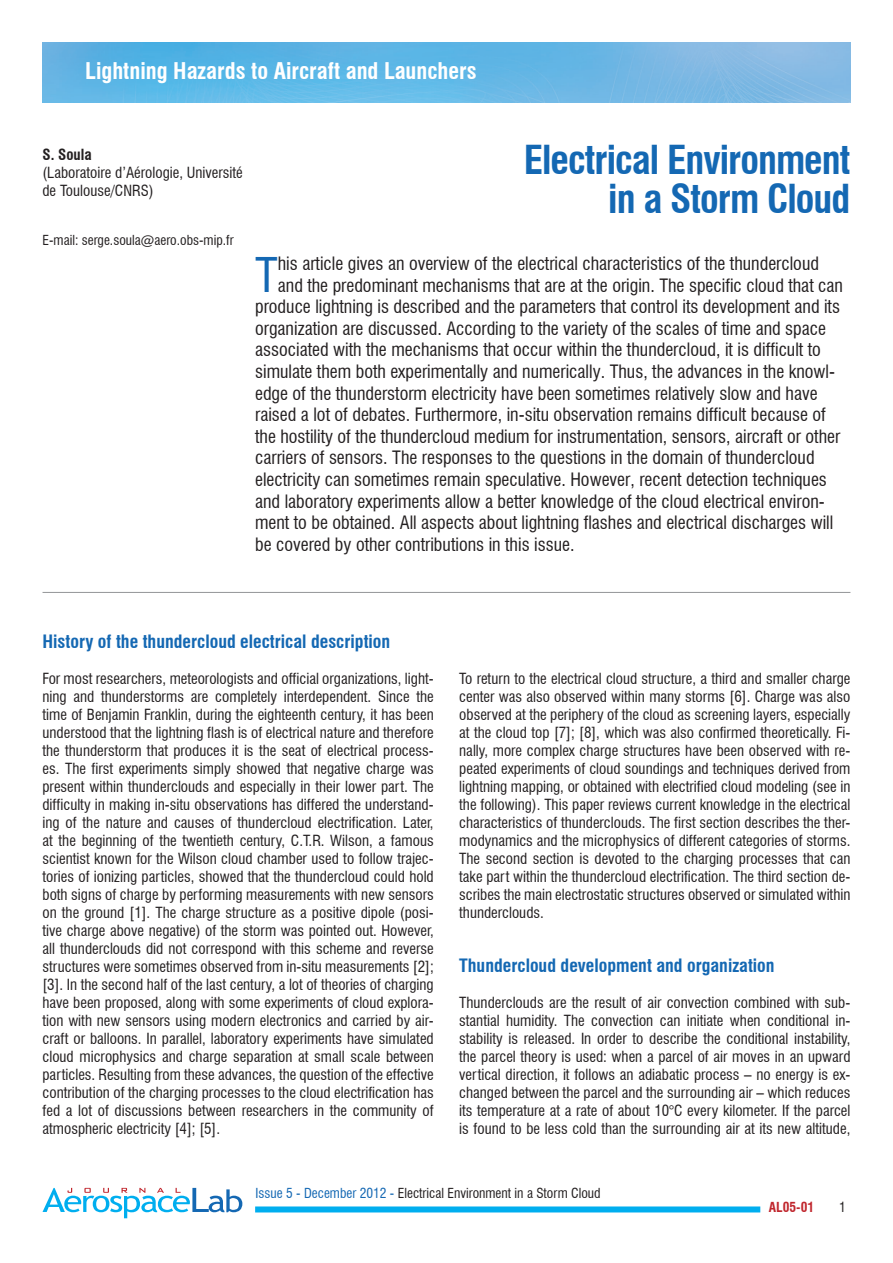
<style>
.page{position:relative;width:893px;height:1263px;background:#fff}
.page>*{position:absolute;margin:0;border:0;box-sizing:border-box;transform-origin:0 0}
.t1{font:condensed 46.8px "Swiss 721 BT";color:#1468b3}
.t2{font:700 condensed 39px/39px "Swiss 721 BT";letter-spacing:-.025em;color:#1468b3;text-align:right}
.t3{font:700 condensed 22.5px "Swiss 721 BT";color:#fff}
.t4{font:condensed 18px "Swiss 721 BT";color:#231f20}
.t5{font:700 condensed 18px "Swiss 721 BT";color:#1468b3}
.t6{font:condensed 15px/18px "Swiss 721 BT";color:#231f20;text-align:justify}
.t7{font:700 condensed 15px "Swiss 721 BT";color:#231f20}
.t8{font:condensed 13.5px "Swiss 721 BT";color:#231f20}
.t9{font:700 condensed 13.5px "Swiss 721 BT";color:#c0262d}
.s1{color:#1468b3}
</style>
<div class="page">
<div style="left:255px;top:1206px;width:505px;height:6px;background:#00aeef"></div>
<svg style="left:43px;top:1188px;width:199px;height:30px"></svg>
<img style="left:43px;top:43px;width:807px;height:59px">
<hr style="left:43px;top:592px;width:807px;height:1px;background:#939598">
<h3 class="t3" style="left:85px;top:57px;width:393px">Lightning Hazards to Aircraft and Launchers</h3>
<p class="t7" style="left:43px;top:146px;width:51px">S. Soula</p>
<p class="t6" style="left:43px;top:164px;width:202px">(Laboratoire d’Aérologie, Université de Toulouse/CNRS)</p>
<p class="t8" style="left:43px;top:232px;width:193px">E-mail: serge.soula@aero.obs-mip.fr</p>
<h2 class="t2" style="left:524px;top:141px;width:328px">Electrical Environment in a Storm Cloud</h2>
<h1 class="t1" style="left:255px;top:247px;width:24px">T</h1>
<p class="t4" style="left:278px;top:253px;width:543px">his article gives an overview of the electrical characteristics of the thundercloud</p>
<p class="t4" style="left:278px;top:274px;width:567px">and the predominant mechanisms that are at the origin. The specific cloud that can</p>
<p class="t4" style="left:255px;top:296px;width:586px">produce lightning is described and the parameters that control its development and its</p>
<p class="t4" style="left:255px;top:317px;width:572px">organization are discussed. According to the variety of the scales of time and space</p>
<p class="t4" style="left:255px;top:339px;width:567px">associated with the mechanisms that occur within the thundercloud, it is difficult to</p>
<p class="t4" style="left:255px;top:361px;width:581px">simulate them both experimentally and numerically. Thus, the advances in the knowl-</p>
<p class="t4" style="left:255px;top:382px;width:564px">edge of the thunderstorm electricity have been sometimes relatively slow and have</p>
<p class="t4" style="left:255px;top:404px;width:572px">raised a lot of debates. Furthermore, in-situ observation remains difficult because of</p>
<p class="t4" style="left:255px;top:425px;width:587px">the hostility of the thundercloud medium for instrumentation, sensors, aircraft or other</p>
<p class="t4" style="left:255px;top:447px;width:561px">carriers of sensors. The responses to the questions in the domain of thundercloud</p>
<p class="t4" style="left:255px;top:469px;width:573px">electricity can sometimes remain speculative. However, recent detection techniques</p>
<p class="t4" style="left:255px;top:490px;width:571px">and laboratory experiments allow a better knowledge of the cloud electrical environ-</p>
<p class="t4" style="left:255px;top:512px;width:580px">ment to be obtained. All aspects about lightning flashes and electrical discharges will</p>
<p class="t4" style="left:255px;top:533px;width:321px">be covered by other contributions in this issue.</p>
<p class="t5" style="left:43px;top:631px;width:349px">History of the thundercloud electrical description</p>
<p class="t6" style="left:43px;top:670px;width:393px">For most researchers, meteorologists and official organizations, light&shy;ning and thunderstorms are completely interdependent. Since the time of Benjamin Franklin, during the eighteenth century, it has been understood that the lightning flash is of electrical nature and therefore the thunderstorm that produces it is the seat of electrical process&shy;es. The first experiments simply showed that negative charge was present within thunderclouds and especially in their lower part. The difficulty in making in-situ observations has differed the understand&shy;ing of the nature and causes of thundercloud electrification. Later, at the beginning of the twentieth century, C.T.R. Wilson, a famous scientist known for the Wilson cloud chamber used to follow trajec&shy;tories of ionizing particles, showed that the thundercloud could hold both signs of charge by performing measurements with new sensors on the ground [1]. The charge structure as a positive dipole (posi&shy;tive charge above negative) of the storm was pointed out. However, all thunderclouds did not correspond with this scheme and reverse structures were sometimes observed from in-situ measurements [2]; [3]. In the second half of the last century, a lot of theories of charging have been proposed, along with some experiments of cloud explora&shy;tion with new sensors using modern electronics and carried by air&shy;craft or balloons. In parallel, laboratory experiments have simulated cloud microphysics and charge separation at small scale between particles. Resulting from these advances, the question of the effective contribution of the charging processes to the cloud electrification has fed a lot of discussions between researchers in the community of atmospheric electricity [4]; [5].</p>
<p class="t6" style="left:459px;top:670px;width:393px">To return to the electrical cloud structure, a third and smaller charge center was also observed within many storms [6]. Charge was also observed at the periphery of the cloud as screening layers, especially at the cloud top [7]; [8], which was also confirmed theoretically. Fi&shy;nally, more complex charge structures have been observed with re&shy;peated experiments of cloud soundings and techniques derived from lightning mapping, or obtained with electrified cloud modeling (see in the following). This paper reviews current knowledge in the electrical characteristics of thunderclouds. The first section describes the ther&shy;modynamics and the microphysics of different categories of storms.<br>The second section is devoted to the charging processes that can take part within the thundercloud electrification. The third section de&shy;scribes the main electrostatic structures observed or simulated within thunderclouds.</p>
<p class="t5" style="left:459px;top:955px;width:317px">Thundercloud development and organization</p>
<p class="t6" style="left:459px;top:994px;width:393px">Thunderclouds are the result of air convection combined with sub&shy;stantial humidity. The convection can initiate when conditional in&shy;stability is released. In order to describe the conditional instability, the parcel theory is used: when a parcel of air moves in an upward vertical direction, it follows an adiabatic process – no energy is ex&shy;changed between the parcel and the surrounding air – which reduces its temperature at a rate of about 10°C every kilometer. If the parcel is found to be less cold than the surrounding air at its new altitude,</p>
<p class="t8" style="left:255px;top:1185px;width:347px"><span class="s1">Issue 5 - December 2012 -</span> Electrical Environment in a Storm Cloud</p>
<p class="t9" style="left:769px;top:1199px;width:47px">AL05-01</p>
<p class="t8" style="left:839px;top:1199px;width:8px">1</p>
</div>
